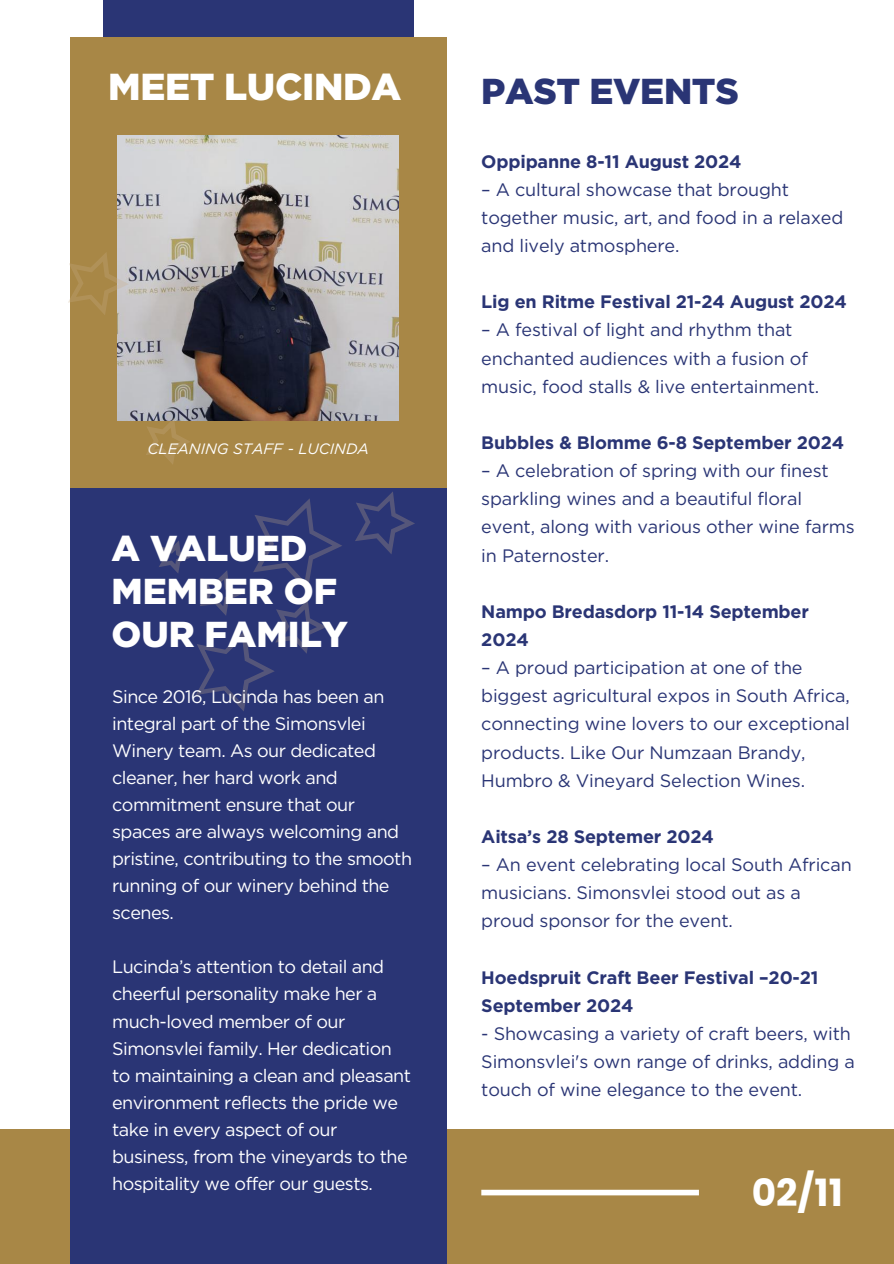
<style>
.page{position:relative;width:894px;height:1264px;background:#fff}
.page>*{position:absolute;margin:0;border:0;box-sizing:border-box;transform-origin:0 0}
.t1{font:900 37.5px "Gotham";letter-spacing:-.01em;color:#fff}
.t2{font:700 37.5px "Poppins";color:#fff}
.t3{font:900 36px/42.8px "Gotham";color:#fff}
.t4{font:900 36px "Gotham";letter-spacing:-.01em;color:#2a3575}
.t5{font:18px/28.2px "Gotham";letter-spacing:-.01em;color:#2a3575}
.t6{font:18px/27px "Gotham";letter-spacing:-.03em;color:#fff}
.t7{font:700 18px/28.2px "Gotham";letter-spacing:-.01em;color:#2a3575}
.t8{font:italic 15px "Gotham";color:#fff}
</style>
<div class="page">
<div style="left:103px;top:0;width:310px;height:116px;background:#2a3575"></div>
<div style="left:70px;top:37px;width:376px;height:710px;background:#a88746"></div>
<img style="left:118px;top:135px;width:280px;height:116px">
<div style="left:0;top:1128px;width:893px;height:135px;background:#a88746"></div>
<div style="left:70px;top:487px;width:376px;height:776px;background:#2a3575"></div>
<svg style="left:68px;top:251px;width:353px;height:460px"></svg>
<div style="left:481px;top:1189px;width:217px;height:6px;background:#fff"></div>
<h1 class="t1" style="left:108px;top:64px;width:294px">MEET LUCINDA</h1>
<h2 class="t4" style="left:481px;top:69px;width:259px">PAST EVENTS</h2>
<p class="t8" style="left:147px;top:439px;width:223px">CLEANING STAFF - LUCINDA</p>
<h2 class="t3" style="left:111px;top:526px;width:238px">A VALUED<br>MEMBER OF<br>OUR FAMILY</h2>
<p class="t6" style="left:112px;top:683px;width:301px">Since 2016, Lucinda has been an integral part of the Simonsvlei<br>Winery team. As our dedicated cleaner, her hard work and commitment ensure that our spaces are always welcoming and pristine, contributing to the smooth running of our winery behind the scenes.</p>
<p class="t6" style="left:112px;top:953px;width:300px">Lucinda’s attention to detail and cheerful personality make her a much-loved member of our<br>Simonsvlei family. Her dedication to maintaining a clean and pleasant environment reflects the pride we take in every aspect of our business, from the vineyards to the hospitality we offer our guests.</p>
<p class="t7" style="left:481px;top:147px;width:262px">Oppipanne 8-11 August 2024</p>
<p class="t5" style="left:481px;top:175px;width:363px">– A cultural showcase that brought together music, art, and food in a relaxed and lively atmosphere.</p>
<p class="t7" style="left:481px;top:288px;width:367px">Lig en Ritme Festival 21-24 August 2024</p>
<p class="t5" style="left:481px;top:316px;width:339px">– A festival of light and rhythm that enchanted audiences with a fusion of music, food stalls &amp; live entertainment.</p>
<p class="t7" style="left:481px;top:428px;width:364px">Bubbles &amp; Blomme 6-8 September 2024</p>
<p class="t5" style="left:481px;top:456px;width:375px">– A celebration of spring with our finest sparkling wines and a beautiful floral event, along with various other wine farms in Paternoster.</p>
<p class="t7" style="left:481px;top:597px;width:329px">Nampo Bredasdorp 11-14 September<br>2024</p>
<p class="t5" style="left:481px;top:653px;width:370px">– A proud participation at one of the biggest agricultural expos in South Africa, connecting wine lovers to our exceptional products. Like Our Numzaan Brandy, Humbro &amp; Vineyard Selection Wines.</p>
<p class="t7" style="left:481px;top:822px;width:234px">Aitsa’s 28 Septemer 2024</p>
<p class="t5" style="left:481px;top:850px;width:372px">– An event celebrating local South African musicians. Simonsvlei stood out as a proud sponsor for the event.</p>
<p class="t7" style="left:481px;top:963px;width:338px">Hoedspruit Craft Beer Festival –20-21<br>September 2024</p>
<p class="t5" style="left:481px;top:1019px;width:375px">- Showcasing a variety of craft beers, with<br>Simonsvlei's own range of drinks, adding a touch of wine elegance to the event.</p>
<h1 class="t2" style="left:751px;top:1166px;width:93px">02/11</h1>
</div>
